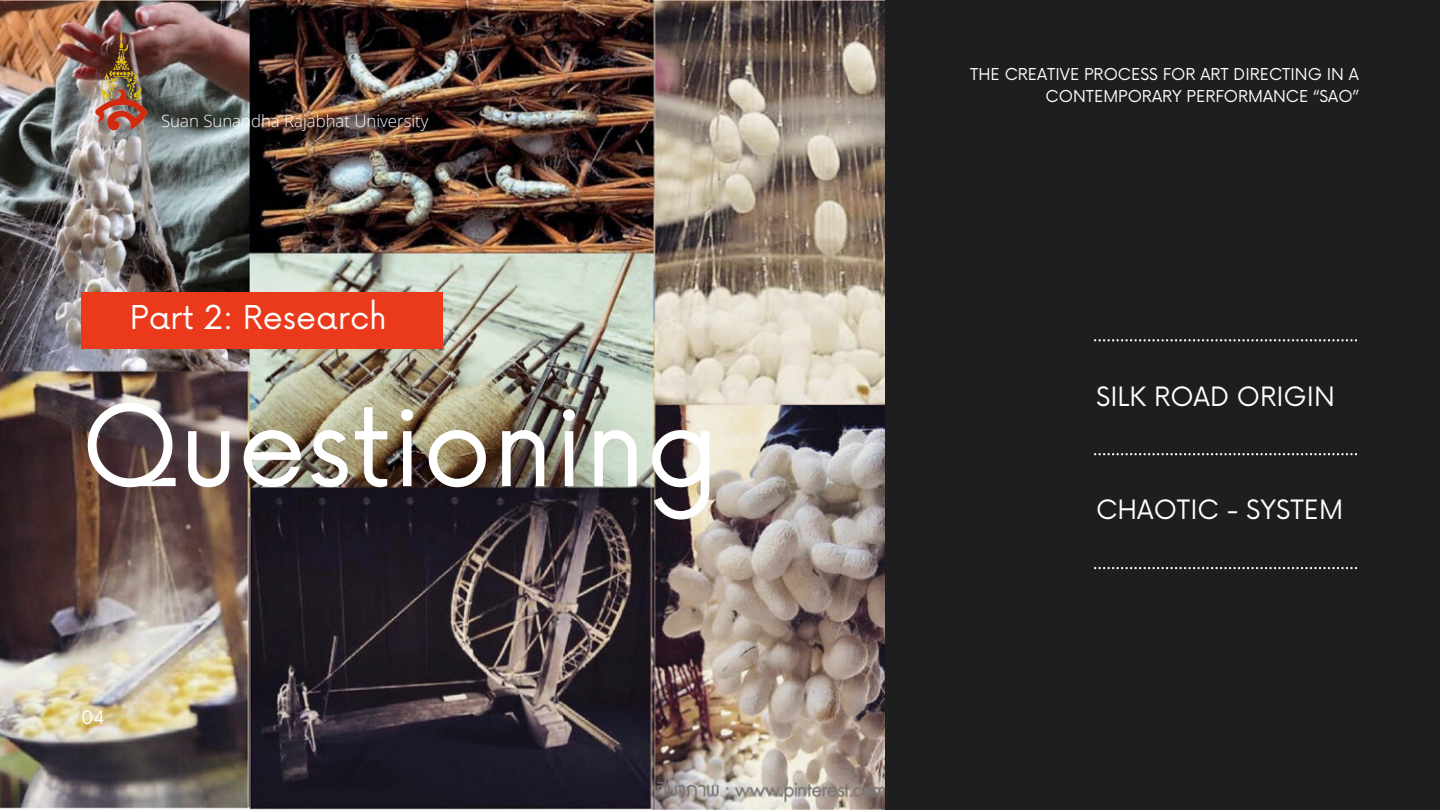
<style>
.page{position:relative;width:1440px;height:810px;background:#1e1e1e}
.page>*{position:absolute;margin:0;border:0;box-sizing:border-box;transform-origin:0 0}
.t1{font:110px "Now";color:#fff}
.t2{font:32px "Now";color:#fff}
.t3{font:26px "Now";color:#fff}
.t4{font:18px "Now";color:#fff}
.t5{font:300 16.8px "Open Sans";color:#fff}
.t6{font:16px/21.8px "Now";color:#fff;text-align:right}
</style>
<div class="page">
<img style="left:0;top:0;width:885px;height:810px">
<div style="left:81px;top:292px;width:361px;height:57px;background:#eb3a1b"></div>
<svg style="left:1094px;top:453px;width:263px;height:2px"></svg>
<svg style="left:1094px;top:339px;width:263px;height:2px"></svg>
<svg style="left:1094px;top:567px;width:263px;height:2px"></svg>
<img style="left:81px;top:23px;width:80px;height:113px">
<p class="t5" style="left:161px;top:109px;width:269px">Suan Sunandha Rajabhat University</p>
<h2 class="t2" style="left:130px;top:300px;width:258px">Part 2: Research</h2>
<h1 class="t1" style="left:81px;top:385px;width:640px">Questioning</h1>
<p class="t4" style="left:81px;top:707px;width:25px">04</p>
<p class="t6" style="left:970px;top:64px;width:390px">THE CREATIVE PROCESS FOR ART DIRECTING IN A<br>CONTEMPORARY PERFORMANCE “SAO”</p>
<h3 class="t3" style="left:1096px;top:382px;width:240px">SILK ROAD ORIGIN</h3>
<h3 class="t3" style="left:1096px;top:495px;width:248px">CHAOTIC - SYSTEM</h3>
</div>
